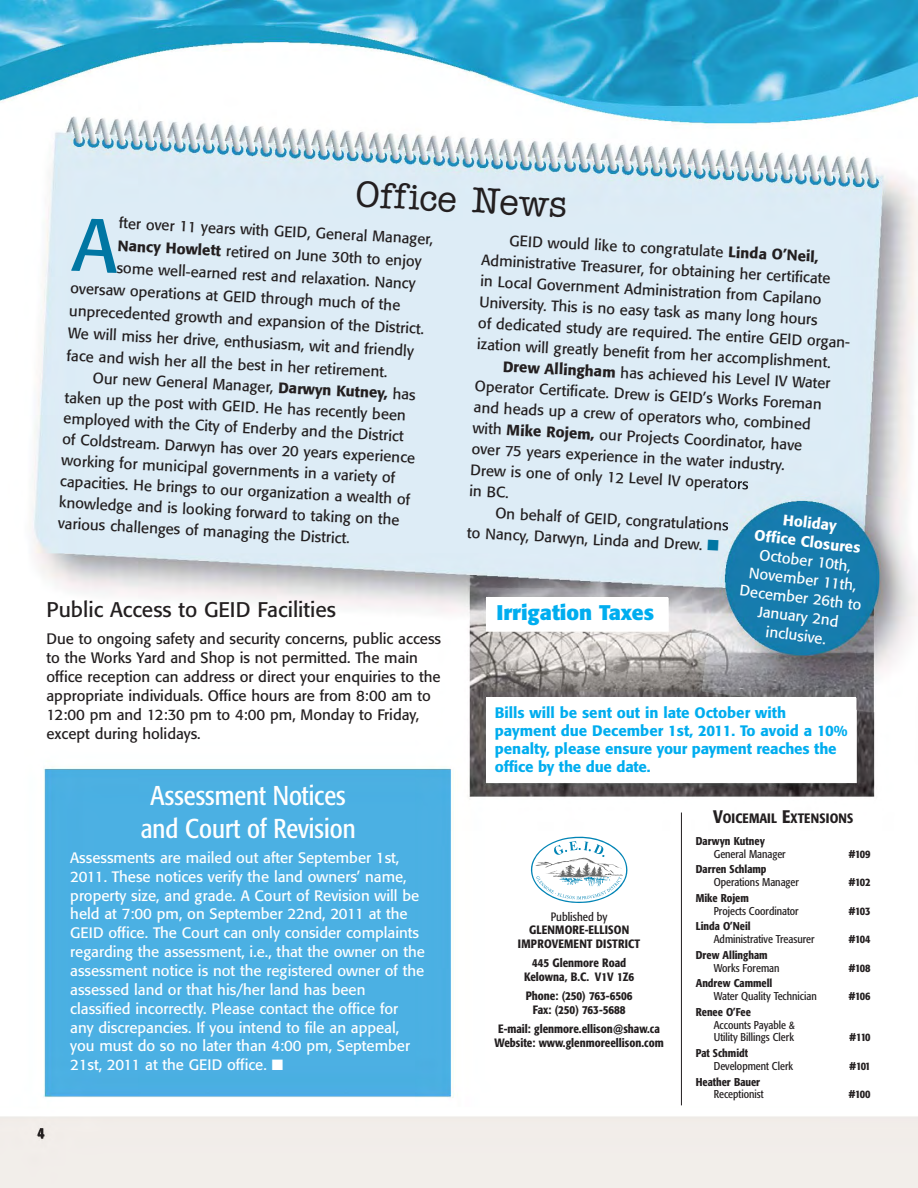
<style>
.page{position:relative;width:918px;height:1188px;background:#fff}
.page>*{position:absolute;margin:0;border:0;box-sizing:border-box;transform-origin:0 0}
.t1{font:500 36px "American Typewriter";color:#231f20}
.t2{font:condensed 27px/33.3px "Formata";color:#fff;text-align:center}
.t3{font:21px "Formata";color:#231f20}
.t4{font:700 21px "Formata";color:#00adef}
.t5{font:15px/21px "Formata";color:#231f20}
.t6{font:15px/18.9px "Formata";color:#fff}
.t7{font:500 15px/18px "Formata";color:#00adef}
.t8{font:500 15px/18.9px "Formata";color:#fff;text-align:center}
.t9{font:500 condensed 15px "Formata";color:#231f20}
.t10{font:500 condensed 13.5px "Formata";letter-spacing:.01em;color:#231f20}
.t11{font:500 condensed 12px/13.5px "Formata";color:#231f20;text-align:center}
.t12{font:condensed 12px "Formata";color:#231f20}
.t13{font:condensed 11.25px/12.8px "Formata";color:#231f20}
.t14{font:500 condensed 11.25px "Formata";color:#231f20}
.s1{font-weight:500}
.s2{color:#0076a3}
.s3{font-size:18px}
</style>
<div class="page">
<img style="left:0;top:0;width:918px;height:1187px">
<svg style="left:529px;top:835px;width:100px;height:70px"></svg>
<hr style="left:681px;top:813px;width:1px;height:292px;background:#231f20">
<img style="left:702px;top:478px;width:216px;height:239px">
<div style="left:486px;top:698px;width:370px;height:84px;background:#fff"></div>
<div style="left:486px;top:598px;width:181px;height:33px;background:#fff"></div>
<div style="left:71px;top:218px;width:48px;height:55px;background:#ddecf6"></div>
<h1 class="t1" style="left:356px;top:181px;width:214px;rotate:3deg">Office News</h1>
<p class="t5" style="left:120px;top:214px;width:316px;rotate:3deg">fter over 11 years with GEID, General Manager,</p>
<p class="t5" style="left:483px;top:230px;width:374px;text-indent:27px;rotate:3deg">GEID would like to congratulate <span class="s1">Linda O’Neil, </span>Administrative Treasurer, for obtaining her certificate<br>in Local Government Administration from Capilano University. This is no easy task as many long hours<br>of dedicated study are required. The entire GEID organ&shy;ization will greatly benefit from her accomplishment.</p>
<p class="t5" style="left:118px;top:236px;width:306px;rotate:3deg"><span class="s1">Nancy Howlett</span> retired on June 30th to enjoy</p>
<p class="t5" style="left:117px;top:258px;width:301px;rotate:3deg">some well-earned rest and relaxation. Nancy</p>
<p class="t5" style="left:71px;top:279px;width:332px;rotate:3deg">oversaw operations at GEID through much of the</p>
<p class="t5" style="left:70px;top:301px;width:357px;rotate:3deg">unprecedented growth and expansion of the District.</p>
<p class="t5" style="left:69px;top:324px;width:348px;rotate:3deg">We will miss her drive, enthusiasm, wit and friendly</p>
<p class="t5" style="left:67px;top:346px;width:323px;rotate:3deg">face and wish her all the best in her retirement.</p>
<p class="t5" style="left:503px;top:357px;width:330px;rotate:3deg"><span class="s1">Drew Allingham</span> has achieved his Level IV Water</p>
<p class="t5" style="left:66px;top:367px;width:355px;text-indent:27px;rotate:3deg">Our new General Manager, <span class="s1">Darwyn Kutney,</span> has taken up the post with GEID. He has recently been employed with the City of Enderby and the District of Coldstream. Darwyn has over 20 years experience working for municipal governments in a variety of capacities. He brings to our organization a wealth of knowledge and is looking forward to taking on the various challenges of managing the District.</p>
<p class="t5" style="left:475px;top:377px;width:349px;rotate:3deg">Operator Certificate. Drew is GEID’s Works Foreman</p>
<p class="t5" style="left:474px;top:397px;width:339px;rotate:3deg">and heads up a crew of operators who, combined</p>
<p class="t5" style="left:473px;top:418px;width:332px;rotate:3deg">with <span class="s1">Mike Rojem,</span> our Projects Coordinator, have</p>
<p class="t5" style="left:472px;top:439px;width:315px;rotate:3deg">over 75 years experience in the water industry.</p>
<p class="t5" style="left:471px;top:460px;width:280px;rotate:3deg">Drew is one of only 12 Level IV operators</p>
<p class="t5" style="left:470px;top:481px;width:41px;rotate:3deg">in BC.</p>
<p class="t5" style="left:496px;top:504px;width:235px;rotate:3deg">On behalf of GEID, congratulations</p>
<p class="t5" style="left:468px;top:523px;width:253px;rotate:3deg">to Nancy, Darwyn, Linda and Drew. <span class="s2">■</span></p>
<p class="t8" style="left:758px;top:508px;width:108px;rotate:7deg">Holiday<br>Office Closures</p>
<p class="t6" style="left:745px;top:545px;width:124px;text-align:center;rotate:7deg">October 10th,<br>November 11th,<br>December 26th to<br>January 2nd inclusive.</p>
<h3 class="t3" style="left:46px;top:600px;width:291px">Public Access to GEID Facilities</h3>
<p class="t5" style="left:46px;top:631px;width:396px;line-height:18.9px">Due to ongoing safety and security concerns, public access to the Works Yard and Shop is not permitted. The main office reception can address or direct your enquiries to the appropriate individuals. Office hours are from 8:00 am to 12:00 pm and 12:30 pm to 4:00 pm, Monday to Friday, except during holidays.</p>
<h3 class="t4" style="left:496px;top:603px;width:159px">Irrigation Taxes</h3>
<p class="t7" style="left:495px;top:705px;width:354px">Bills will be sent out in late October with payment due December 1st, 2011. To avoid a 10% penalty, please ensure your payment reaches the office by the due date.</p>
<p class="t9" style="left:38px;top:1126px;width:9px">4</p>
<h2 class="t2" style="left:141px;top:781px;width:216px">Assessment Notices and Court of Revision</h2>
<p class="t6" style="left:70px;top:849px;width:356px">Assessments are mailed out after September 1st, 2011. These notices verify the land owners’ name, property size, and grade. A Court of Revision will be held at 7:00 pm, on September 22nd, 2011 at the GEID office. The Court can only consider complaints regarding the assessment, i.e., that the owner on the assessment notice is not the registered owner of the assessed land or that his/her land has been classified incorrectly. Please contact the office for any discrepancies. If you intend to file an appeal, you must do so no later than 4:00 pm, September 21st, 2011 at the GEID office. ■</p>
<p class="t12" style="left:551px;top:911px;width:58px">Published by</p>
<p class="t11" style="left:518px;top:924px;width:124px">GLENMORE-ELLISON<br>IMPROVEMENT DISTRICT</p>
<p class="t11" style="left:524px;top:957px;width:112px">445 Glenmore Road<br>Kelowna, B.C. V1V 1Z6</p>
<p class="t11" style="left:526px;top:990px;width:108px">Phone: (250) 763-6506<br>Fax: (250) 763-5688</p>
<p class="t11" style="left:495px;top:1023px;width:171px;text-align:left">E-mail: glenmore.ellison@shaw.ca<br>Website: www.glenmoreellison.com</p>
<p class="t10" style="left:713px;top:813px;width:142px"><span class="s3">V</span>OICEMAIL <span class="s3">E</span>XTENSIONS</p>
<p class="t14" style="left:696px;top:836px;width:71px">Darwyn Kutney</p>
<p class="t13" style="left:714px;top:848px;width:74px">General Manager</p>
<p class="t14" style="left:849px;top:849px;width:23px">#109</p>
<p class="t14" style="left:696px;top:865px;width:72px">Darren Schlamp</p>
<p class="t13" style="left:714px;top:877px;width:87px">Operations Manager</p>
<p class="t14" style="left:849px;top:878px;width:23px">#102</p>
<p class="t14" style="left:696px;top:893px;width:55px">Mike Rojem</p>
<p class="t13" style="left:714px;top:905px;width:87px">Projects Coordinator</p>
<p class="t14" style="left:849px;top:906px;width:23px">#103</p>
<p class="t14" style="left:696px;top:922px;width:56px">Linda O’Neil</p>
<p class="t13" style="left:714px;top:934px;width:102px">Administrative Treasurer</p>
<p class="t14" style="left:849px;top:935px;width:23px">#104</p>
<p class="t14" style="left:696px;top:950px;width:73px">Drew Allingham</p>
<p class="t13" style="left:714px;top:962px;width:67px">Works Foreman</p>
<p class="t14" style="left:849px;top:963px;width:23px">#108</p>
<p class="t14" style="left:696px;top:979px;width:78px">Andrew Cammell</p>
<p class="t13" style="left:714px;top:991px;width:104px">Water Quality Technician</p>
<p class="t14" style="left:849px;top:992px;width:23px">#106</p>
<p class="t14" style="left:696px;top:1007px;width:57px">Renee O’Fee</p>
<p class="t13" style="left:714px;top:1019px;width:83px">Accounts Payable &amp;<br>Utility Billings Clerk</p>
<p class="t14" style="left:850px;top:1033px;width:23px">#110</p>
<p class="t14" style="left:696px;top:1049px;width:54px">Pat Schmidt</p>
<p class="t13" style="left:714px;top:1060px;width:81px">Development Clerk</p>
<p class="t14" style="left:850px;top:1061px;width:23px">#101</p>
<p class="t14" style="left:696px;top:1077px;width:66px">Heather Bauer</p>
<p class="t13" style="left:714px;top:1089px;width:51px">Receptionist</p>
<p class="t14" style="left:849px;top:1090px;width:23px">#100</p>
</div>
